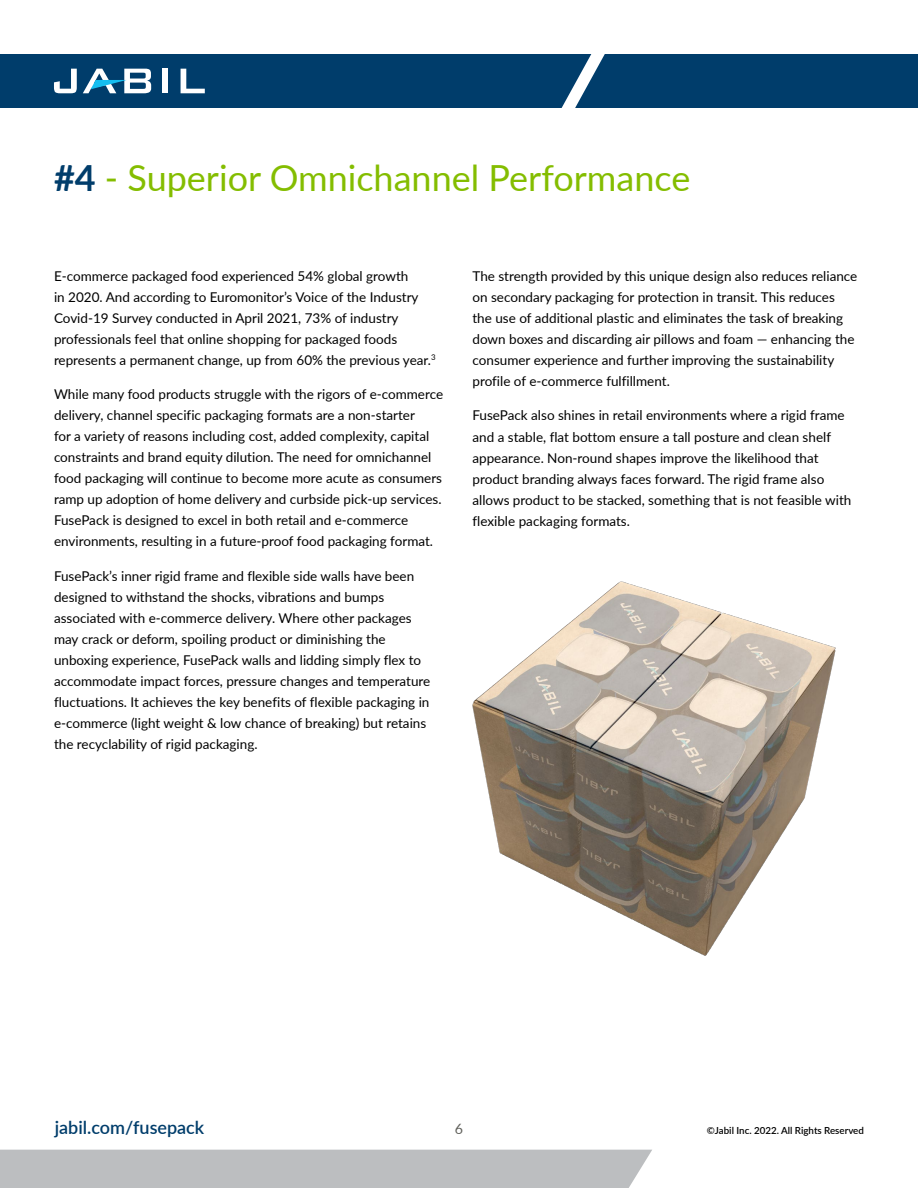
<style>
.page{position:relative;width:918px;height:1188px;background:#fff}
.page>*{position:absolute;margin:0;border:0;box-sizing:border-box;transform-origin:0 0}
.t1{font:36px "Lato";color:#84bd00}
.t2{font:600 18px "Lato";color:#003d6b}
.t3{font:14.25px "Lato";color:#60605b}
.t4{font:13.5px/21px "Lato";color:#000}
.t5{font:600 9.75px "Lato";color:#000}
.s1{font-weight:700;color:#003d6b}
</style>
<div class="page">
<div style="left:0;top:1150px;width:652px;height:38px;background:#bcbec0"></div>
<div style="left:0;top:54px;width:918px;height:54px;background:#003d6b"></div>
<img style="left:472px;top:581px;width:364px;height:375px">
<h1 class="t1" style="left:54px;top:152px;width:638px"><span class="s1">#4</span> - Superior Omnichannel Performance</h1>
<p class="t4" style="left:54px;top:265px;width:383px">E-commerce packaged food experienced 54% global growth<br>in 2020. And according to Euromonitor’s Voice of the Industry Covid-19 Survey conducted in April 2021, 73% of industry professionals feel that online shopping for packaged foods represents a permanent change, up from 60% the previous year.<sup>3</sup></p>
<p class="t4" style="left:54px;top:383px;width:391px">While many food products struggle with the rigors of e-commerce delivery, channel specific packaging formats are a non-starter<br>for a variety of reasons including cost, added complexity, capital constraints and brand equity dilution. The need for omnichannel food packaging will continue to become more acute as consumers ramp up adoption of home delivery and curbside pick-up services.<br>FusePack is designed to excel in both retail and e-commerce environments, resulting in a future-proof food packaging format.</p>
<p class="t4" style="left:54px;top:565px;width:378px">FusePack’s inner rigid frame and flexible side walls have been designed to withstand the shocks, vibrations and bumps associated with e-commerce delivery. Where other packages may crack or deform, spoiling product or diminishing the unboxing experience, FusePack walls and lidding simply flex to accommodate impact forces, pressure changes and temperature fluctuations. It achieves the key benefits of flexible packaging in e-commerce (light weight &amp; low chance of breaking) but retains the recyclability of rigid packaging.</p>
<p class="t4" style="left:472px;top:265px;width:386px">The strength provided by this unique design also reduces reliance on secondary packaging for protection in transit. This reduces the use of additional plastic and eliminates the task of breaking down boxes and discarding air pillows and foam — enhancing the consumer experience and further improving the sustainability profile of e-commerce fulfillment.</p>
<p class="t4" style="left:472px;top:405px;width:380px">FusePack also shines in retail environments where a rigid frame and a stable, flat bottom ensure a tall posture and clean shelf appearance. Non-round shapes improve the likelihood that product branding always faces forward. The rigid frame also allows product to be stacked, something that is not feasible with flexible packaging formats.</p>
<h2 class="t2" style="left:55px;top:1114px;width:151px">jabil.com/fusepack</h2>
<p class="t3" style="left:455px;top:1119px;width:10px">6</p>
<p class="t5" style="left:707px;top:1123px;width:159px">©Jabil Inc. 2022. All Rights Reserved</p>
</div>
